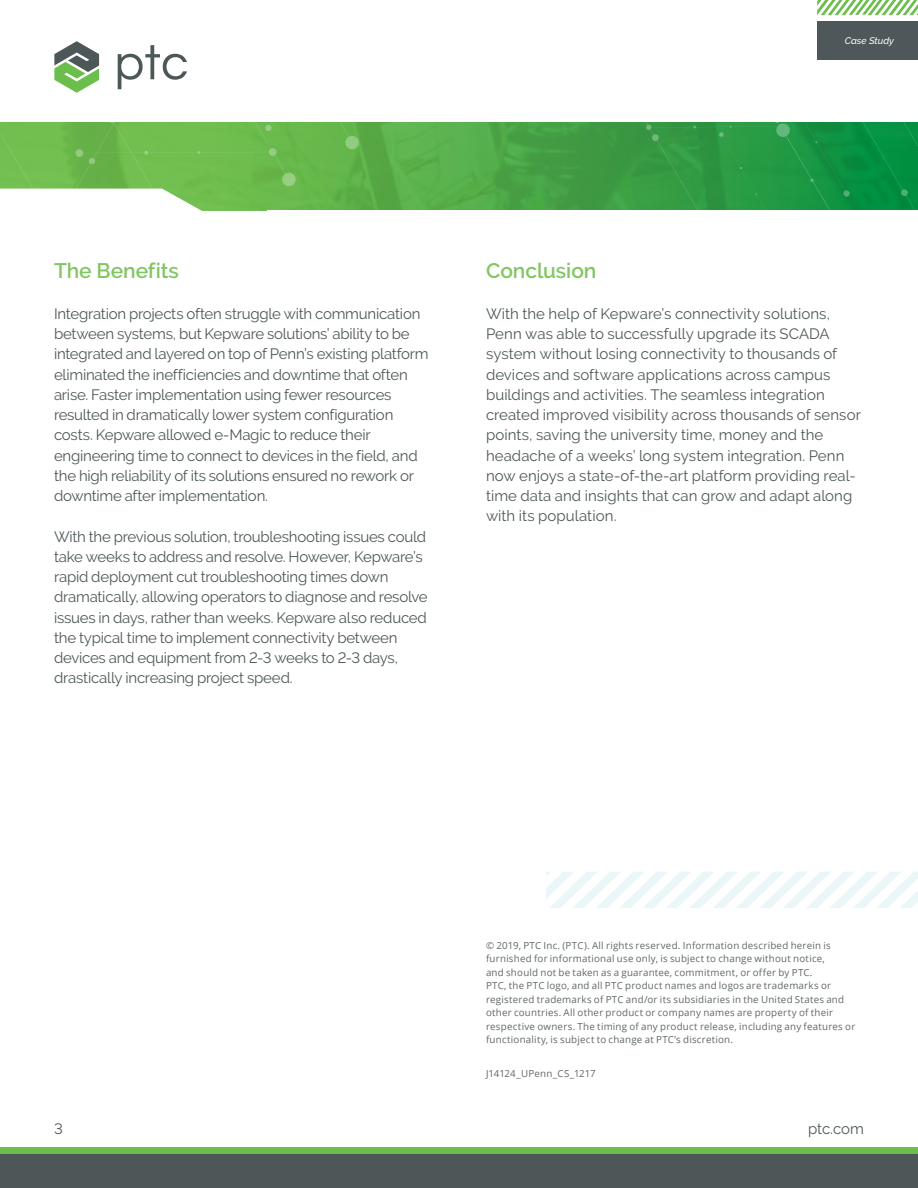
<style>
.page{position:relative;width:918px;height:1188px;background:#fff}
.page>*{position:absolute;margin:0;border:0;box-sizing:border-box;transform-origin:0 0}
._3__Text_Subhead_1{font:600 21px "PTC Raleway";color:#82c663}
._4__Text_Body{font:15px/20.2px "PTC Raleway";letter-spacing:-.015em;color:#4e5758}
._4__Text_Body-2{font:15px/20.2px "PTC Raleway";letter-spacing:.005em;color:#4e5758}
._10__Legal{font:9.75px/13.5px "Open Sans";letter-spacing:.025em;color:#616869}
._10__Legal-2{font:9.75px "Open Sans";letter-spacing:.005em;color:#616869}
.t1{font:italic 500 9.6px "PTC Raleway";color:#fff}
</style>
<div class="page">
<img style="left:360px;top:122px;width:123px;height:88px">
<svg style="left:483px;top:122px;width:435px;height:88px;background:#2c9943"></svg>
<div style="left:0;top:1154px;width:918px;height:34px;background:#4e5758"></div>
<div style="left:0;top:1147px;width:918px;height:7px;background:#6cbe4c"></div>
<svg style="left:0;top:41px;width:360px;height:170px"></svg>
<div style="left:817px;top:21px;width:101px;height:39px;background:#4e5759"></div>
<svg style="left:817px;top:0;width:101px;height:15px"></svg>
<svg style="left:546px;top:872px;width:372px;height:36px"></svg>
<p class="t1" style="left:845px;top:35px;width:51px">Case Study</p>
<p class="_3__Text_Subhead_1" style="left:54px;top:259px;width:127px">The Benefits</p>
<p class="_4__Text_Body" style="left:54px;top:303px;width:376px">Integration projects often struggle with communication between systems, but Kepware solutions’ ability to be integrated and layered on top of Penn’s existing platform eliminated the inefficiencies and downtime that often arise. Faster implementation using fewer resources resulted in dramatically lower system configuration costs. Kepware allowed e-Magic to reduce their engineering time to connect to devices in the field, and the high reliability of its solutions ensured no rework or downtime after implementation.</p>
<p class="_4__Text_Body" style="left:54px;top:526px;width:375px">With the previous solution, troubleshooting issues could take weeks to address and resolve. However, Kepware’s rapid deployment cut troubleshooting times down dramatically, allowing operators to diagnose and resolve issues in days, rather than weeks. Kepware also reduced the typical time to implement connectivity between devices and equipment from 2-3 weeks to 2-3 days, drastically increasing project speed.</p>
<p class="_3__Text_Subhead_1" style="left:486px;top:259px;width:112px">Conclusion</p>
<p class="_4__Text_Body-2" style="left:486px;top:303px;width:376px">With the help of Kepware’s connectivity solutions, Penn was able to successfully upgrade its SCADA system without losing connectivity to thousands of devices and software applications across campus buildings and activities. The seamless integration created improved visibility across thousands of sensor points, saving the university time, money and the headache of a weeks’ long system integration. Penn now enjoys a state-of-the-art platform providing real&shy;time data and insights that can grow and adapt along with its population.</p>
<p class="_10__Legal" style="left:486px;top:938px;width:371px">© 2019, PTC Inc. (PTC). All rights reserved. Information described herein is furnished for informational use only, is subject to change without notice,<br>and should not be taken as a guarantee, commitment, or offer by PTC.<br>PTC, the PTC logo, and all PTC product names and logos are trademarks or registered trademarks of PTC and/or its subsidiaries in the United States and other countries. All other product or company names are property of their respective owners. The timing of any product release, including any features or functionality, is subject to change at PTC’s discretion.</p>
<p class="_10__Legal-2" style="left:486px;top:1067px;width:111px">J14124_UPenn_CS_1217</p>
<p class="_4__Text_Body" style="left:54px;top:1118px;width:10px">3</p>
<p class="_4__Text_Body" style="left:808px;top:1118px;width:57px">ptc.com</p>
</div>
